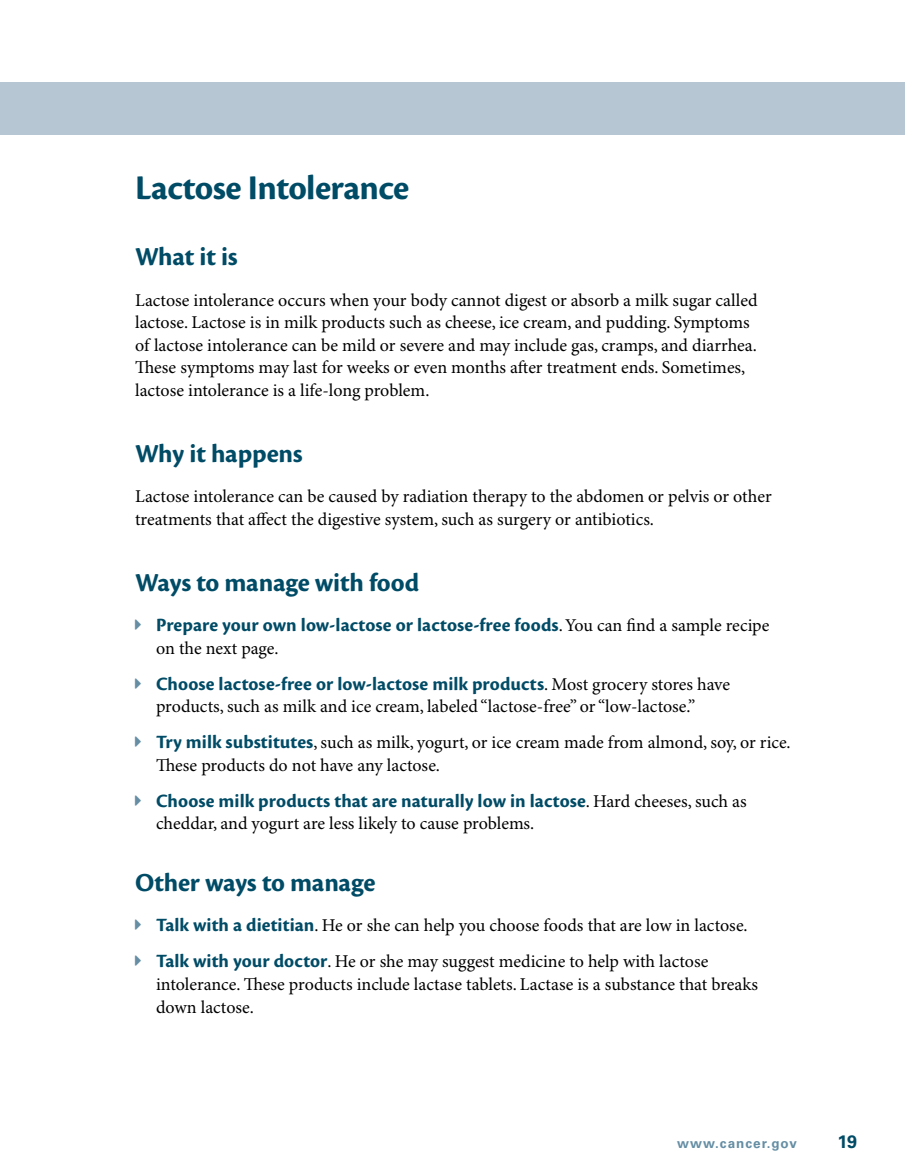
<style>
.page{position:relative;width:905px;height:1175px;background:#fff}
.page>*{position:absolute;margin:0;border:0;box-sizing:border-box;transform-origin:0 0}
.side_effect_H3{font:700 36px "Cronos Pro";letter-spacing:-.015em;color:#004b66}
.side_effects_H4{font:700 27px "Cronos Pro";letter-spacing:-.01em;color:#004b66}
.t1{font:700 19.5px "Cronos Pro";letter-spacing:.005em;color:#004b66}
.text{font:18px/22.5px "Minion Pro";color:#000}
.t2{font:700 18px "Univers LT Std";color:#004b66}
.t3{font:700 13.5px "Univers LT Std";letter-spacing:.075em;color:#658ea4}
.s1{font-family:"Minion Pro";font-weight:400;font-size:18px;color:#000}
.s2{font-family:"Cronos Pro";font-weight:700;font-size:19.5px;color:#004b66}
</style>
<div class="page">
<div style="left:0;top:82px;width:904px;height:52px;background:#b6c7d3"></div>
<h3 class="side_effect_H3" style="left:135px;top:167px;width:276px">Lactose Intolerance</h3>
<h4 class="side_effects_H4" style="left:135px;top:241px;width:104px">What it is</h4>
<p class="text" style="left:135px;top:289px;width:624px">Lactose intolerance occurs when your body cannot digest or absorb a milk sugar called lactose. Lactose is in milk products such as cheese, ice cream, and pudding. Symptoms of lactose intolerance can be mild or severe and may include gas, cramps, and diarrhea.<br>These symptoms may last for weeks or even months after treatment ends. Sometimes, lactose intolerance is a life-long problem.</p>
<h4 class="side_effects_H4" style="left:135px;top:438px;width:169px">Why it happens</h4>
<p class="text" style="left:135px;top:486px;width:638px">Lactose intolerance can be caused by radiation therapy to the abdomen or pelvis or other treatments that affect the digestive system, such as surgery or antibiotics.</p>
<h4 class="side_effects_H4" style="left:135px;top:567px;width:286px">Ways to manage with food</h4>
<p class="t1" style="left:156px;top:614px;width:615px">Prepare your own low-lactose or lactose-free foods<span class="s1">. You can find a sample recipe</span></p>
<p class="text" style="left:156px;top:637px;width:124px">on the next page.</p>
<p class="t1" style="left:156px;top:672px;width:575px">Choose lactose-free or low-lactose milk products<span class="s1">. Most grocery stores have</span></p>
<p class="text" style="left:156px;top:696px;width:540px">products, such as milk and ice cream, labeled “lactose-free” or “low-lactose.”</p>
<p class="text" style="left:156px;top:732px;width:636px"><span class="s2">Try milk substitutes</span>, such as milk, yogurt, or ice cream made from almond, soy, or rice.<br>These products do not have any lactose.</p>
<p class="t1" style="left:156px;top:789px;width:592px">Choose milk products that are naturally low in lactose<span class="s1">. Hard cheeses, such as</span></p>
<p class="text" style="left:156px;top:813px;width:380px">cheddar, and yogurt are less likely to cause problems.</p>
<h4 class="side_effects_H4" style="left:135px;top:867px;width:242px">Other ways to manage</h4>
<p class="text" style="left:156px;top:915px;width:593px"><span class="s2">Talk with a dietitian</span>. He or she can help you choose foods that are low in lactose.</p>
<p class="text" style="left:156px;top:951px;width:603px"><span class="s2">Talk with your doctor</span>. He or she may suggest medicine to help with lactose intolerance. These products include lactase tablets. Lactase is a substance that breaks down lactose.</p>
<p class="t3" style="left:677px;top:1135px;width:121px">www.cancer.gov</p>
<p class="t2" style="left:837px;top:1131px;width:21px">19</p>
</div>
